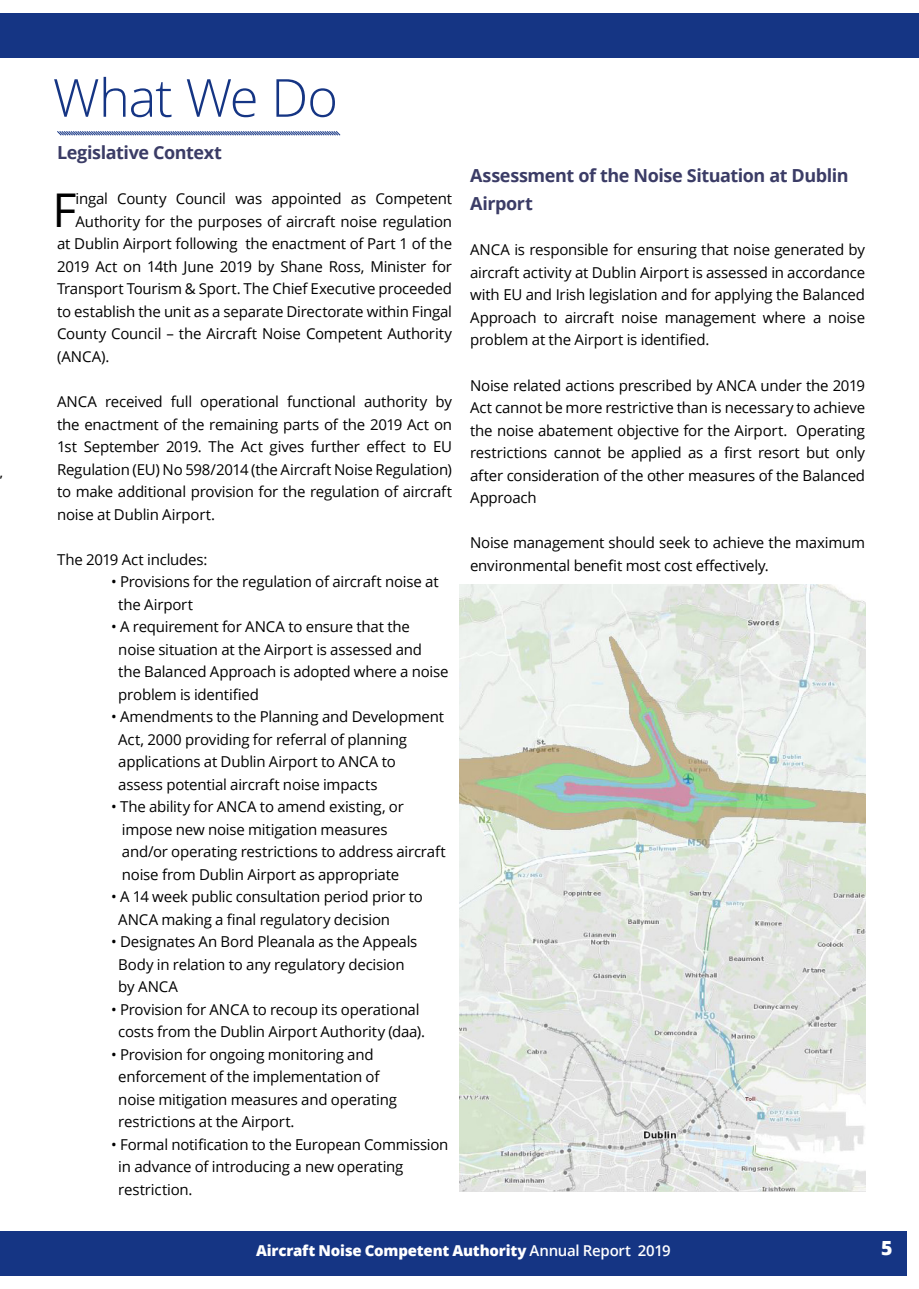
<style>
.page{position:relative;width:919px;height:1289px;background:#fff}
.page>*{position:absolute;margin:0;border:0;box-sizing:border-box;transform-origin:0 0}
.t1{font:300 52.5px "Open Sans";letter-spacing:-.02em;color:#153584}
.t2{font:46.5px "Open Sans";color:#000}
.t3{font:800 19.5px "Open Sans";color:#fff}
.t4{font:700 18px/28.5px "Open Sans";letter-spacing:-.025em;color:#3b3c66}
.t5{font:15px/22.5px "Open Sans";letter-spacing:-.015em;color:#000}
.t6{font:800 15px "Open Sans";letter-spacing:-.015em;color:#fff}
.t7{font:600 12px "Open Sans";color:#000}
.s1{font-weight:600}
</style>
<div class="page">
<div style="left:0;top:13px;width:906px;height:45px;background:#153584"></div>
<svg style="left:57px;top:131px;width:284px;height:5px"></svg>
<img style="left:459px;top:584px;width:406px;height:607px">
<div style="left:0;top:1231px;width:906px;height:45px;background:#153584"></div>
<p class="t7" style="left:0;top:464px;width:5px">,</p>
<p class="t1" style="left:53px;top:62px;width:287px">What We Do</p>
<p class="t4" style="left:57px;top:138px;width:166px">Legislative Context</p>
<p class="t2" style="left:52px;top:178px;width:26px">F</p>
<p class="t5" style="left:76px;top:187px;width:378px">ingal County Council was appointed as Competent</p>
<p class="t5" style="left:76px;top:210px;width:378px">Authority for the purposes of aircraft noise regulation</p>
<p class="t5" style="left:57px;top:232px;width:396px">at Dublin Airport following the enactment of Part 1 of the</p>
<p class="t5" style="left:57px;top:255px;width:396px">2019 Act on 14th June 2019 by Shane Ross, Minister for</p>
<p class="t5" style="left:57px;top:277px;width:396px">Transport Tourism &amp; Sport. The Chief Executive proceeded</p>
<p class="t5" style="left:57px;top:300px;width:396px">to establish the unit as a separate Directorate within Fingal</p>
<p class="t5" style="left:57px;top:322px;width:396px">County Council – the Aircraft Noise Competent Authority</p>
<p class="t5" style="left:57px;top:345px;width:54px">(ANCA).</p>
<p class="t5" style="left:57px;top:390px;width:396px;text-align:justify">ANCA received full operational functional authority by the enactment of the remaining parts of the 2019 Act on 1st September 2019. The Act gives further effect to EU Regulation (EU) No 598/2014 (the Aircraft Noise Regulation) to make additional provision for the regulation of aircraft noise at Dublin Airport.</p>
<p class="t5" style="left:57px;top:547px;width:152px">The 2019 Act includes:</p>
<p class="t5" style="left:118px;top:570px;width:322px;text-indent:-7px">• Provisions for the regulation of aircraft noise at the Airport</p>
<p class="t5" style="left:118px;top:615px;width:332px;text-indent:-7px">• A requirement for ANCA to ensure that the noise situation at the Airport is assessed and<br>the Balanced Approach is adopted where a noise problem is identified</p>
<p class="t5" style="left:118px;top:705px;width:327px;text-indent:-7px">• Amendments to the Planning and Development Act, 2000 providing for referral of planning applications at Dublin Airport to ANCA to assess potential aircraft noise impacts</p>
<p class="t5" style="left:122px;top:795px;width:325px;text-indent:-11px">• The ability for ANCA to amend existing, or impose new noise mitigation measures<br>and/or operating restrictions to address aircraft noise from Dublin Airport as appropriate</p>
<p class="t5" style="left:118px;top:885px;width:306px;text-indent:-7px">• A 14 week public consultation period prior to<br>ANCA making a final regulatory decision</p>
<p class="t5" style="left:118px;top:930px;width:300px;text-indent:-7px">• Designates An Bord Pleanala as the Appeals<br>Body in relation to any regulatory decision by ANCA</p>
<p class="t5" style="left:111px;top:997px;width:315px;text-align:center">• Provision for ANCA to recoup its operational costs from the Dublin Airport Authority (daa).</p>
<p class="t5" style="left:118px;top:1042px;width:280px;text-indent:-7px">• Provision for ongoing monitoring and enforcement of the implementation of noise mitigation measures and operating restrictions at the Airport.</p>
<p class="t5" style="left:118px;top:1132px;width:331px;text-indent:-7px">• Formal notification to the European Commission in advance of introducing a new operating restriction.</p>
<p class="t4" style="left:470px;top:161px;width:380px">Assessment of the Noise Situation at Dublin<br>Airport</p>
<p class="t5" style="left:470px;top:238px;width:396px;text-align:justify">ANCA is responsible for ensuring that noise generated by aircraft activity at Dublin Airport is assessed in accordance with EU and Irish legislation and for applying the Balanced Approach to aircraft noise management where a noise problem at the Airport is identified.</p>
<p class="t5" style="left:470px;top:373px;width:396px;text-align:justify">Noise related actions prescribed by ANCA under the 2019<br>Act cannot be more restrictive than is necessary to achieve the noise abatement objective for the Airport. Operating restrictions cannot be applied as a first resort but only after consideration of the other measures of the Balanced Approach</p>
<p class="t5" style="left:470px;top:531px;width:396px">Noise management should seek to achieve the maximum environmental benefit most cost effectively.</p>
<p class="t6" style="left:256px;top:1239px;width:416px">Aircraft Noise Competent Authority <span class="s1">Annual Report 2019</span></p>
<p class="t3" style="left:881px;top:1233px;width:13px">5</p>
</div>
